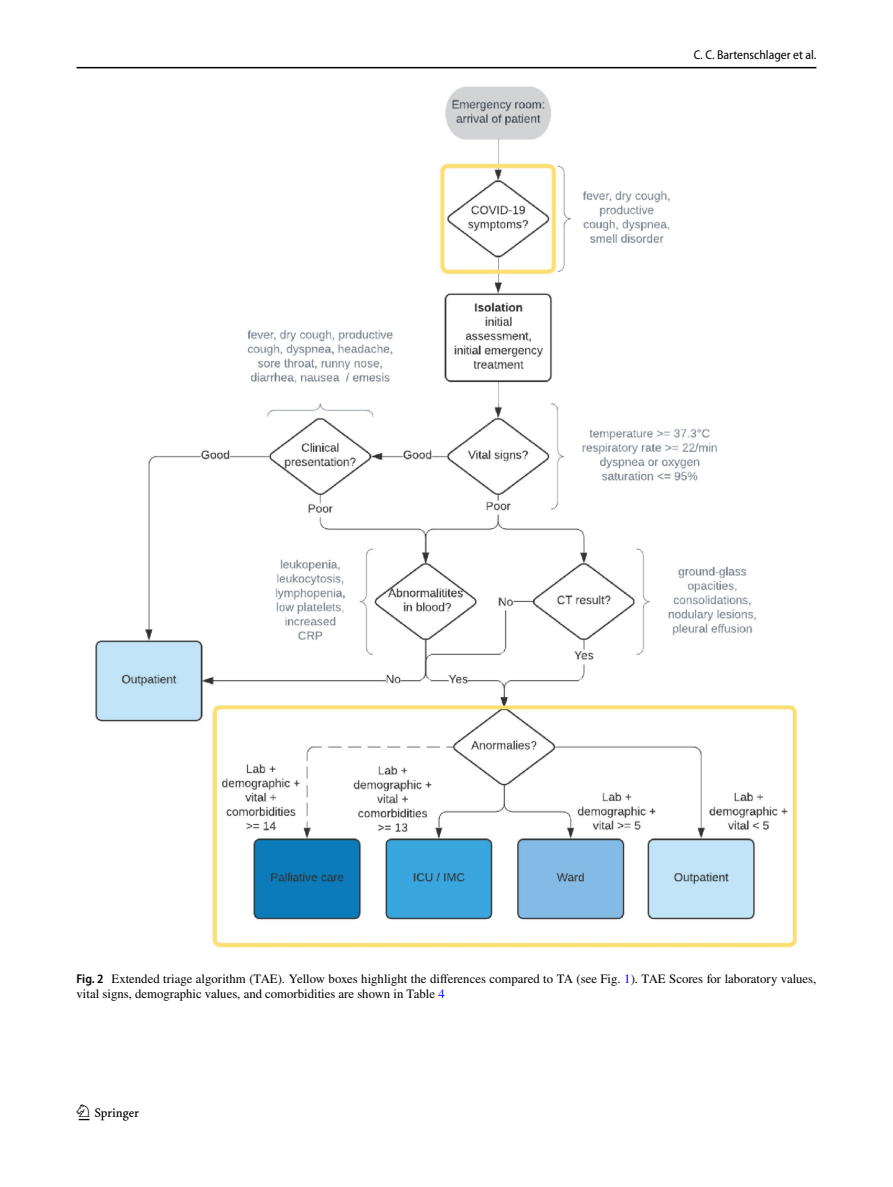
<style>
.page{position:relative;width:893px;height:1187px;background:#fff}
.page>*{position:absolute;margin:0;border:0;box-sizing:border-box;transform-origin:0 0}
.t1{font:22.5px "Springnew Regular 2";color:#000}
.t2{font:12.75px/15px "STIX";color:#000}
.t3{font:semi-condensed 12.75px "Myriad Pro";color:#000}
.s1{font-family:"Myriad Pro";font-weight:600;font-stretch:semi-condensed}
.s2{color:#00f}
</style>
<div class="page">
<hr style="left:77px;top:67px;width:739px;height:1px;background:#000">
<img style="left:95px;top:87px;width:703px;height:860px">
<p class="t3" style="left:694px;top:48px;width:124px">C. C. Bartenschlager et al.</p>
<p class="t2" style="left:77px;top:972px;width:741px"><span class="s1">Fig. 2</span> Extended triage algorithm (TAE). Yellow boxes highlight the differences compared to TA (see Fig. <span class="s2">1</span>). TAE Scores for laboratory values, vital signs, demographic values, and comorbidities are shown in Table <span class="s2">4</span></p>
<h1 class="t1" style="left:79px;top:1104px;width:62px">1 3</h1>
</div>
